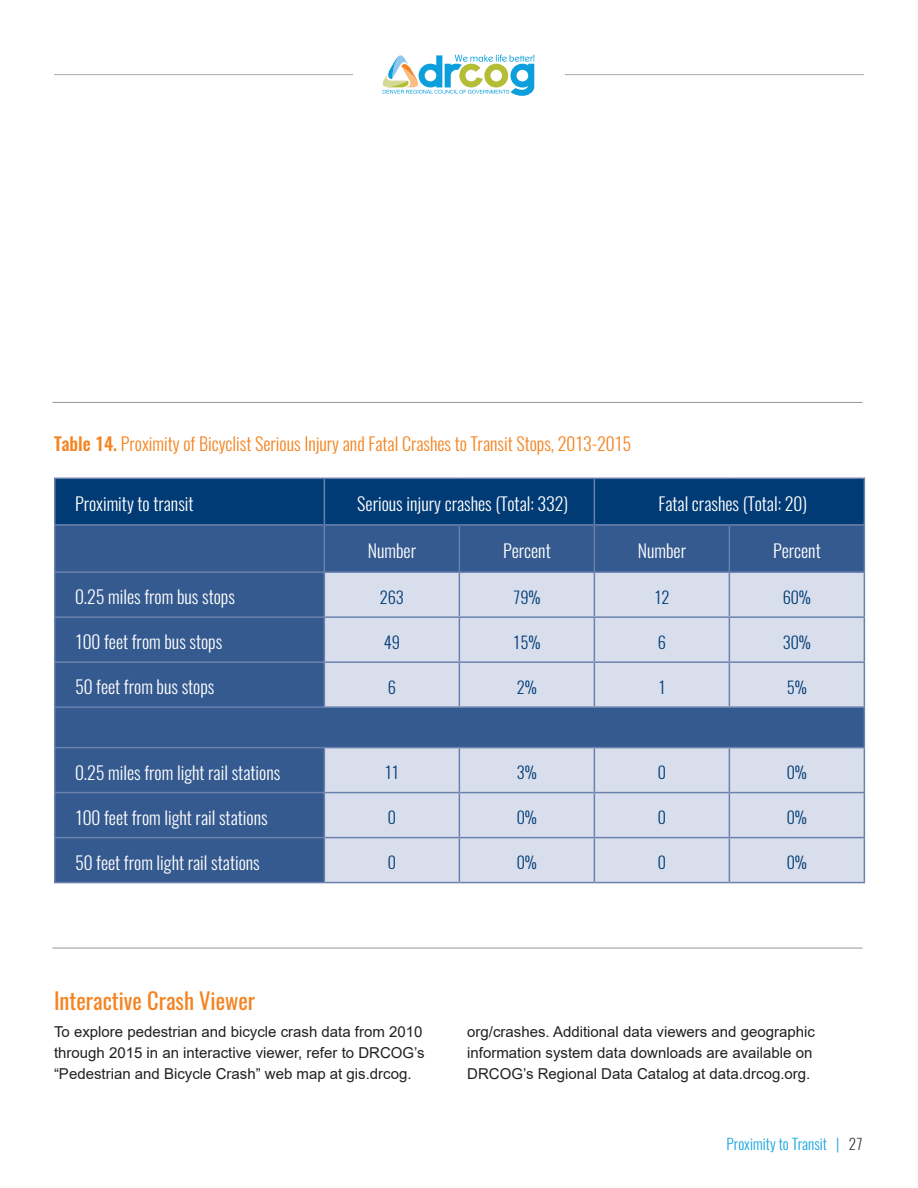
<style>
.page{position:relative;width:918px;height:1188px;background:#fff}
.page>*{position:absolute;margin:0;border:0;box-sizing:border-box;transform-origin:0 0}
.t1{font:22.5px "Oswald";color:#f58320}
.t2{font:300 18px "Oswald";color:#fff}
.t3{font:300 18px "Oswald";color:#f58320}
.t4{font:300 16.5px "Oswald";color:#003b75}
.t5{font:15px/21px "Arial";color:#231f20}
.t6{font:300 15px "Oswald";color:#19a6df}
.s1{font-weight:500}
.s2{color:#3e3e3f}
</style>
<div class="page">
<svg style="left:382px;top:54px;width:152px;height:42px"></svg>
<hr style="left:54px;top:74px;width:299px;height:1px;background:#a8a9ad">
<hr style="left:565px;top:74px;width:299px;height:1px;background:#a8a9ad">
<div style="left:56px;top:479px;width:808px;height:45px;background:#003b75"></div>
<div style="left:56px;top:526px;width:808px;height:356px;background:#355a8f"></div>
<svg style="left:324px;top:573px;width:540px;height:309px;background:#c2ccdf"></svg>
<hr style="left:324px;top:479px;width:1px;height:45px;background:#6b81ad">
<hr style="left:594px;top:479px;width:1px;height:45px;background:#6b81ad">
<hr style="left:459px;top:526px;width:1px;height:45px;background:#6b81ad">
<hr style="left:594px;top:526px;width:1px;height:45px;background:#6b81ad">
<hr style="left:729px;top:526px;width:1px;height:45px;background:#6b81ad">
<hr style="left:54px;top:571px;width:270px;height:2px;background:#6b81ad">
<hr style="left:459px;top:573px;width:1px;height:43px;background:#6b81ad">
<hr style="left:594px;top:573px;width:1px;height:43px;background:#6b81ad">
<hr style="left:729px;top:573px;width:1px;height:43px;background:#6b81ad">
<hr style="left:54px;top:616px;width:270px;height:2px;background:#6b81ad">
<hr style="left:324px;top:616px;width:135px;height:2px;background:#6b81ad">
<hr style="left:459px;top:616px;width:135px;height:2px;background:#6b81ad">
<hr style="left:459px;top:618px;width:1px;height:43px;background:#6b81ad">
<hr style="left:594px;top:616px;width:135px;height:2px;background:#6b81ad">
<hr style="left:594px;top:618px;width:1px;height:43px;background:#6b81ad">
<hr style="left:729px;top:616px;width:136px;height:2px;background:#6b81ad">
<hr style="left:729px;top:618px;width:1px;height:43px;background:#6b81ad">
<hr style="left:54px;top:661px;width:270px;height:2px;background:#6b81ad">
<hr style="left:324px;top:661px;width:135px;height:2px;background:#6b81ad">
<hr style="left:459px;top:661px;width:135px;height:2px;background:#6b81ad">
<hr style="left:459px;top:663px;width:1px;height:43px;background:#6b81ad">
<hr style="left:594px;top:661px;width:135px;height:2px;background:#6b81ad">
<hr style="left:594px;top:663px;width:1px;height:43px;background:#6b81ad">
<hr style="left:729px;top:661px;width:136px;height:2px;background:#6b81ad">
<hr style="left:729px;top:663px;width:1px;height:43px;background:#6b81ad">
<hr style="left:459px;top:748px;width:1px;height:44px;background:#6b81ad">
<hr style="left:594px;top:748px;width:1px;height:44px;background:#6b81ad">
<hr style="left:729px;top:748px;width:1px;height:44px;background:#6b81ad">
<hr style="left:54px;top:792px;width:270px;height:1px;background:#6b81ad">
<hr style="left:324px;top:792px;width:135px;height:1px;background:#6b81ad">
<hr style="left:459px;top:792px;width:135px;height:1px;background:#6b81ad">
<hr style="left:459px;top:793px;width:1px;height:44px;background:#6b81ad">
<hr style="left:594px;top:792px;width:135px;height:1px;background:#6b81ad">
<hr style="left:594px;top:793px;width:1px;height:44px;background:#6b81ad">
<hr style="left:729px;top:792px;width:136px;height:1px;background:#6b81ad">
<hr style="left:729px;top:793px;width:1px;height:44px;background:#6b81ad">
<hr style="left:54px;top:837px;width:270px;height:1px;background:#6b81ad">
<hr style="left:324px;top:837px;width:135px;height:1px;background:#6b81ad">
<hr style="left:459px;top:837px;width:135px;height:1px;background:#6b81ad">
<hr style="left:459px;top:838px;width:1px;height:44px;background:#6b81ad">
<hr style="left:594px;top:837px;width:135px;height:1px;background:#6b81ad">
<hr style="left:594px;top:838px;width:1px;height:44px;background:#6b81ad">
<hr style="left:729px;top:837px;width:136px;height:1px;background:#6b81ad">
<hr style="left:729px;top:838px;width:1px;height:44px;background:#6b81ad">
<hr style="left:54px;top:478px;width:270px;height:1px;background:#6b81ad">
<hr style="left:54px;top:479px;width:2px;height:45px;background:#6b81ad">
<hr style="left:324px;top:478px;width:135px;height:1px;background:#6b81ad">
<hr style="left:459px;top:478px;width:135px;height:1px;background:#6b81ad">
<hr style="left:594px;top:478px;width:135px;height:1px;background:#6b81ad">
<hr style="left:729px;top:478px;width:136px;height:1px;background:#6b81ad">
<hr style="left:864px;top:479px;width:1px;height:45px;background:#6b81ad">
<hr style="left:864px;top:573px;width:1px;height:43px;background:#6b81ad">
<hr style="left:864px;top:618px;width:1px;height:43px;background:#6b81ad">
<hr style="left:864px;top:663px;width:1px;height:43px;background:#6b81ad">
<hr style="left:864px;top:748px;width:1px;height:44px;background:#6b81ad">
<hr style="left:864px;top:793px;width:1px;height:44px;background:#6b81ad">
<hr style="left:864px;top:838px;width:1px;height:44px;background:#6b81ad">
<hr style="left:324px;top:882px;width:135px;height:1px;background:#6b81ad">
<hr style="left:459px;top:882px;width:135px;height:1px;background:#6b81ad">
<hr style="left:594px;top:882px;width:135px;height:1px;background:#6b81ad">
<hr style="left:729px;top:882px;width:136px;height:1px;background:#6b81ad">
<hr style="left:54px;top:524px;width:270px;height:2px;background:#6b81ad">
<hr style="left:54px;top:526px;width:2px;height:45px;background:#6b81ad">
<hr style="left:54px;top:573px;width:2px;height:43px;background:#6b81ad">
<hr style="left:324px;top:573px;width:1px;height:43px;background:#6b81ad">
<hr style="left:54px;top:618px;width:2px;height:43px;background:#6b81ad">
<hr style="left:324px;top:618px;width:1px;height:43px;background:#6b81ad">
<hr style="left:54px;top:663px;width:2px;height:43px;background:#6b81ad">
<hr style="left:324px;top:663px;width:1px;height:43px;background:#6b81ad">
<hr style="left:54px;top:748px;width:2px;height:44px;background:#6b81ad">
<hr style="left:324px;top:748px;width:1px;height:44px;background:#6b81ad">
<hr style="left:54px;top:793px;width:2px;height:44px;background:#6b81ad">
<hr style="left:324px;top:793px;width:1px;height:44px;background:#6b81ad">
<hr style="left:54px;top:838px;width:2px;height:44px;background:#6b81ad">
<hr style="left:324px;top:838px;width:1px;height:44px;background:#6b81ad">
<hr style="left:54px;top:882px;width:270px;height:1px;background:#6b81ad">
<hr style="left:324px;top:524px;width:135px;height:2px;background:#6b81ad">
<hr style="left:324px;top:526px;width:1px;height:45px;background:#6b81ad">
<hr style="left:459px;top:524px;width:135px;height:2px;background:#6b81ad">
<hr style="left:594px;top:524px;width:135px;height:2px;background:#6b81ad">
<hr style="left:729px;top:524px;width:136px;height:2px;background:#6b81ad">
<hr style="left:864px;top:526px;width:1px;height:45px;background:#6b81ad">
<hr style="left:324px;top:571px;width:135px;height:2px;background:#6b81ad">
<hr style="left:459px;top:571px;width:135px;height:2px;background:#6b81ad">
<hr style="left:594px;top:571px;width:135px;height:2px;background:#6b81ad">
<hr style="left:729px;top:571px;width:136px;height:2px;background:#6b81ad">
<hr style="left:54px;top:706px;width:270px;height:2px;background:#6b81ad">
<hr style="left:54px;top:708px;width:2px;height:39px;background:#6b81ad">
<hr style="left:324px;top:706px;width:135px;height:2px;background:#6b81ad">
<hr style="left:459px;top:706px;width:135px;height:2px;background:#6b81ad">
<hr style="left:594px;top:706px;width:135px;height:2px;background:#6b81ad">
<hr style="left:729px;top:706px;width:136px;height:2px;background:#6b81ad">
<hr style="left:864px;top:708px;width:1px;height:39px;background:#6b81ad">
<hr style="left:54px;top:747px;width:270px;height:1px;background:#6b81ad">
<hr style="left:324px;top:747px;width:135px;height:1px;background:#6b81ad">
<hr style="left:459px;top:747px;width:135px;height:1px;background:#6b81ad">
<hr style="left:594px;top:747px;width:135px;height:1px;background:#6b81ad">
<hr style="left:729px;top:747px;width:136px;height:1px;background:#6b81ad">
<hr style="left:52px;top:402px;width:810px;height:1px;background:#939598">
<hr style="left:52px;top:948px;width:810px;height:1px;background:#939598">
<p class="t3" style="left:54px;top:432px;width:579px"><span class="s1">Table 14.</span> Proximity of Bicyclist Serious Injury and Fatal Crashes to Transit Stops, 2013-2015</p>
<p class="t2" style="left:75px;top:492px;width:120px">Proximity to transit</p>
<p class="t2" style="left:357px;top:492px;width:212px">Serious injury crashes (Total: 332)</p>
<p class="t2" style="left:658px;top:492px;width:150px">Fatal crashes (Total: 20)</p>
<p class="t2" style="left:368px;top:539px;width:50px">Number</p>
<p class="t2" style="left:503px;top:539px;width:49px">Percent</p>
<p class="t2" style="left:638px;top:539px;width:50px">Number</p>
<p class="t2" style="left:773px;top:539px;width:49px">Percent</p>
<p class="t2" style="left:75px;top:585px;width:161px">0.25 miles from bus stops</p>
<p class="t4" style="left:380px;top:586px;width:26px">263</p>
<p class="t4" style="left:513px;top:586px;width:29px">79%</p>
<p class="t4" style="left:654px;top:586px;width:17px">12</p>
<p class="t4" style="left:783px;top:586px;width:30px">60%</p>
<p class="t2" style="left:75px;top:630px;width:149px">100 feet from bus stops</p>
<p class="t4" style="left:384px;top:631px;width:18px">49</p>
<p class="t4" style="left:513px;top:631px;width:29px">15%</p>
<p class="t4" style="left:658px;top:631px;width:10px">6</p>
<p class="t4" style="left:783px;top:631px;width:30px">30%</p>
<p class="t2" style="left:75px;top:675px;width:141px">50 feet from bus stops</p>
<p class="t4" style="left:388px;top:676px;width:10px">6</p>
<p class="t4" style="left:517px;top:676px;width:22px">2%</p>
<p class="t4" style="left:658px;top:676px;width:9px">1</p>
<p class="t4" style="left:787px;top:676px;width:22px">5%</p>
<p class="t2" style="left:75px;top:761px;width:207px">0.25 miles from light rail stations</p>
<p class="t4" style="left:385px;top:761px;width:16px">11</p>
<p class="t4" style="left:517px;top:761px;width:21px">3%</p>
<p class="t4" style="left:658px;top:761px;width:10px">0</p>
<p class="t4" style="left:787px;top:761px;width:22px">0%</p>
<p class="t2" style="left:75px;top:806px;width:194px">100 feet from light rail stations</p>
<p class="t4" style="left:388px;top:806px;width:10px">0</p>
<p class="t4" style="left:517px;top:806px;width:22px">0%</p>
<p class="t4" style="left:658px;top:806px;width:10px">0</p>
<p class="t4" style="left:787px;top:806px;width:22px">0%</p>
<p class="t2" style="left:75px;top:851px;width:186px">50 feet from light rail stations</p>
<p class="t4" style="left:388px;top:851px;width:10px">0</p>
<p class="t4" style="left:517px;top:851px;width:22px">0%</p>
<p class="t4" style="left:658px;top:851px;width:10px">0</p>
<p class="t4" style="left:787px;top:851px;width:22px">0%</p>
<h1 class="t1" style="left:54px;top:985px;width:203px">Interactive Crash Viewer</h1>
<p class="t5" style="left:54px;top:1022px;width:372px">To explore pedestrian and bicycle crash data from 2010 through 2015 in an interactive viewer, refer to DRCOG’s “Pedestrian and Bicycle Crash” web map at gis.drcog.</p>
<p class="t5" style="left:467px;top:1022px;width:349px">org/crashes. Additional data viewers and geographic information system data downloads are available on<br>DRCOG’s Regional Data Catalog at data.drcog.org.</p>
<p class="t6" style="left:727px;top:1134px;width:137px">Proximity to Transit | <span class="s2">27</span></p>
</div>
